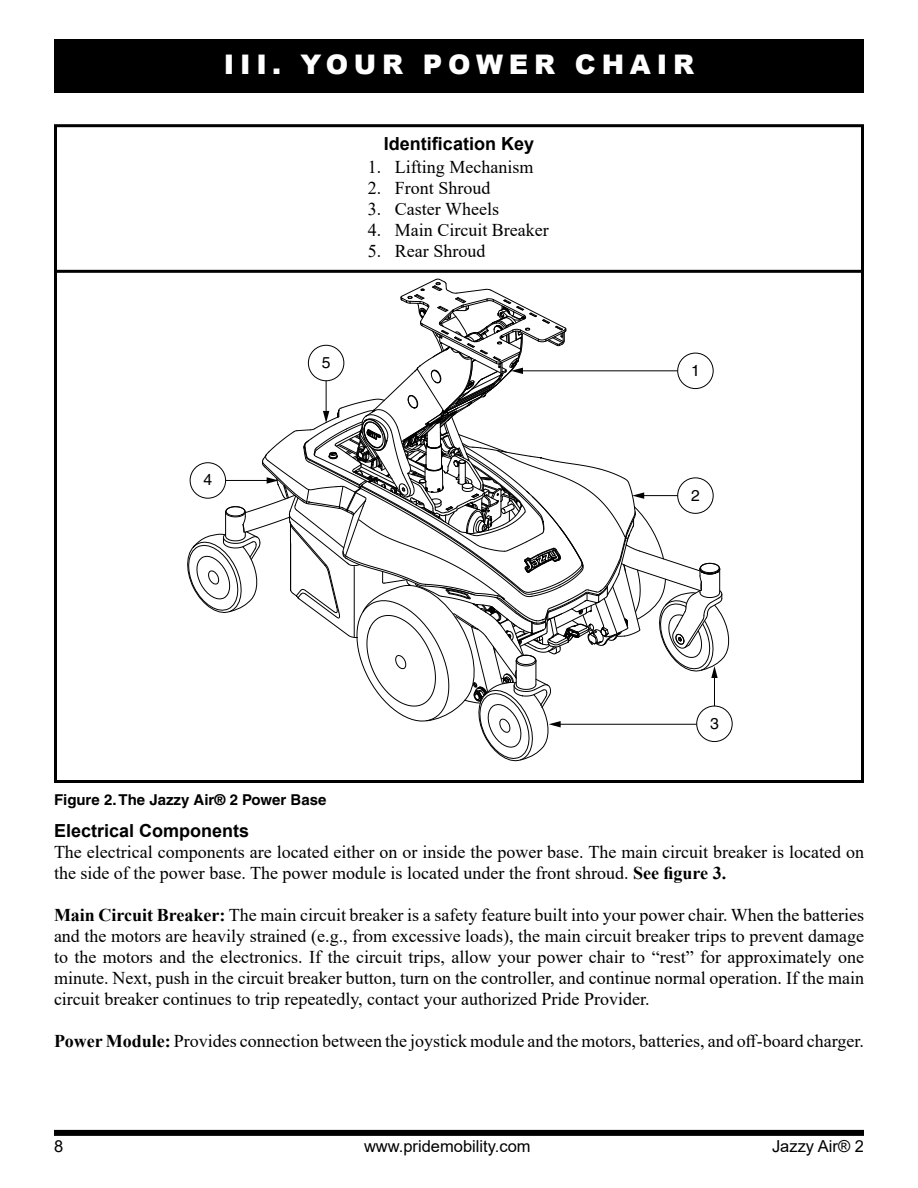
<style>
.page{position:relative;width:918px;height:1188px;background:#fff}
.page>*{position:absolute;margin:0;border:0;box-sizing:border-box;transform-origin:0 0}
.Page_headers{font:900 27px "Arial";letter-spacing:.215em;color:#fff}
.Body_text{font:18px/21px "Times New Roman";color:#000}
.Subheading{font:700 18px "Arial";color:#000}
.t1{font:16.5px "Arial";color:#000}
.t2{font:15.75px "Helvetica";color:#000}
.Figure_captions{font:700 15px "Helvetica";color:#000}
.s1{font-weight:700}
</style>
<div class="page">
<div style="left:54px;top:39px;width:810px;height:54px;background:#000"></div>
<div style="left:54px;top:1130px;width:810px;height:6px;background:#000"></div>
<div style="left:696px;top:706px;width:37px;height:36px;border:1px solid #000;border-radius:50%"></div>
<svg style="left:187px;top:278px;width:545px;height:484px"></svg>
<div style="left:54px;top:124px;width:810px;height:659px;border:3px solid #000"></div>
<hr style="left:54px;top:270px;width:810px;height:3px;background:#000">
<p class="Page_headers" style="left:224px;top:45px;width:472px">III. YOUR POWER CHAIR</p>
<p class="Subheading" style="left:384px;top:131px;width:152px">Identification Key</p>
<p class="t2" style="left:203px;top:471px;width:10px">4</p>
<p class="Body_text" style="left:368px;top:155px;width:167px">1. Lifting Mechanism</p>
<p class="Body_text" style="left:368px;top:176px;width:124px">2. Front Shroud</p>
<p class="Body_text" style="left:368px;top:197px;width:133px">3. Caster Wheels</p>
<p class="Body_text" style="left:368px;top:218px;width:182px">4. Main Circuit Breaker</p>
<p class="Body_text" style="left:368px;top:239px;width:119px">5. Rear Shroud</p>
<p class="t2" style="left:322px;top:353px;width:10px">5</p>
<p class="t2" style="left:691px;top:361px;width:10px">1</p>
<p class="t2" style="left:691px;top:486px;width:10px">2</p>
<p class="t2" style="left:710px;top:714px;width:10px">3</p>
<p class="Figure_captions" style="left:54px;top:791px;width:274px">Figure 2. The Jazzy Air® 2 Power Base</p>
<p class="Subheading" style="left:54px;top:818px;width:197px">Electrical Components</p>
<p class="Body_text" style="left:54px;top:840px;width:812px">The electrical components are located either on or inside the power base. The main circuit breaker is located on the side of the power base. The power module is located under the front shroud. <span class="s1">See figure 3.</span></p>
<p class="Body_text" style="left:54px;top:903px;width:812px;text-align:justify"><span class="s1">Main Circuit Breaker:</span> The main circuit breaker is a safety feature built into your power chair. When the batteries and the motors are heavily strained (e.g., from excessive loads), the main circuit breaker trips to prevent damage to the motors and the electronics. If the circuit trips, allow your power chair to “rest” for approximately one minute. Next, push in the circuit breaker button, turn on the controller, and continue normal operation. If the main circuit breaker continues to trip repeatedly, contact your authorized Pride Provider.</p>
<p class="Body_text" style="left:54px;top:1030px;width:812px"><span class="s1">Power Module:</span> Provides connection between the joystick module and the motors, batteries, and off-board charger.</p>
<p class="t1" style="left:54px;top:1134px;width:11px">8</p>
<p class="t1" style="left:364px;top:1134px;width:168px">www.pridemobility.com</p>
<p class="t1" style="left:772px;top:1134px;width:93px">Jazzy Air® 2</p>
</div>
